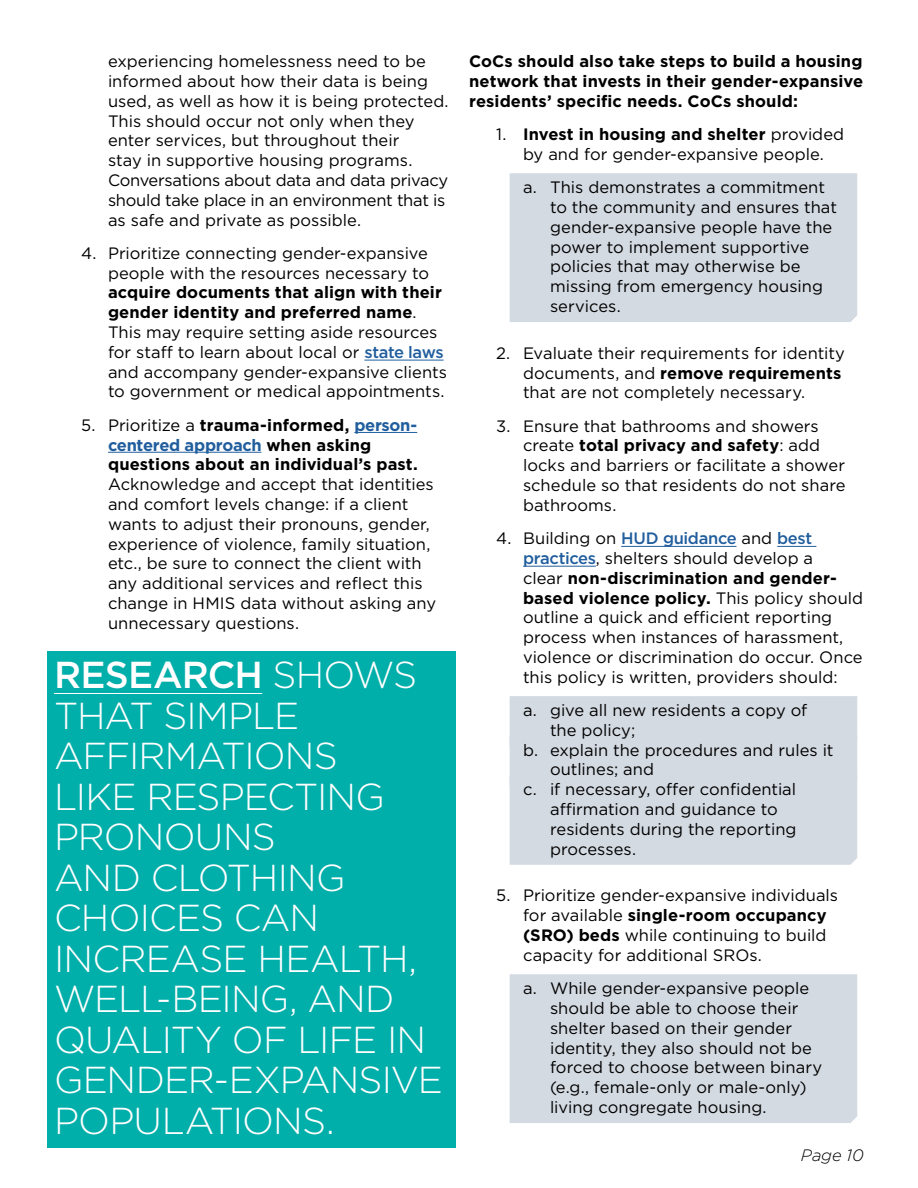
<style>
.page{position:relative;width:918px;height:1188px;background:#fff}
.page>*{position:absolute;margin:0;border:0;box-sizing:border-box;transform-origin:0 0}
.t1{font:300 37.5px/40.5px "Gotham";letter-spacing:-.025em;color:#fff}
.t2{font:16.5px/19.8px "Gotham";color:#000}
.t3{font:700 16.5px/19.8px "Gotham";letter-spacing:.005em;color:#000}
.t4{font:italic 300 16.5px "Gotham";letter-spacing:.005em;color:#000}
.s1{font-weight:700}
.s2{font-weight:500;color:#215e9e}
.s3{font-weight:400}
.s4{color:#215e9e}
.s5{font-weight:500}
</style>
<div class="page">
<hr style="left:364px;top:360px;width:80px;height:1px;background:#215e9e">
<hr style="left:354px;top:432px;width:63px;height:1px;background:#215e9e">
<hr style="left:108px;top:452px;width:153px;height:1px;background:#215e9e">
<div style="left:510px;top:173px;width:347px;height:149px;background:#d4dae2"></div>
<hr style="left:621px;top:546px;width:115px;height:1px;background:#215e9e">
<hr style="left:777px;top:546px;width:39px;height:1px;background:#215e9e">
<hr style="left:523px;top:566px;width:73px;height:1px;background:#215e9e">
<div style="left:510px;top:696px;width:347px;height:169px;background:#d4dae2"></div>
<div style="left:510px;top:974px;width:347px;height:149px;background:#d4dae2"></div>
<div style="left:47px;top:652px;width:409px;height:496px;background:#00aeaa"></div>
<hr style="left:54px;top:693px;width:208px;height:1px;background:#fff">
<p class="t2" style="left:108px;top:51px;width:342px">experiencing homelessness need to be informed about how their data is being used, as well as how it is being protected.<br>This should occur not only when they enter services, but throughout their<br>stay in supportive housing programs.<br>Conversations about data and data privacy should take place in an environment that is as safe and private as possible.</p>
<p class="t2" style="left:81px;top:243px;width:350px;text-align:right">4. Prioritize connecting gender-expansive people with the resources necessary to</p>
<p class="t2" style="left:108px;top:282px;width:341px"><span class="s1">acquire documents that align with their gender identity and preferred name</span>.<br>This may require setting aside resources for staff to learn about local or <span class="s2">state laws </span>and accompany gender-expansive clients to government or medical appointments.</p>
<p class="t3" style="left:108px;top:415px;width:311px;text-indent:-27px"><span class="s3">5. Prioritize a</span> trauma-informed, <span class="s4">person&shy;centered approach</span> when asking questions about an individual’s past.</p>
<p class="t2" style="left:108px;top:474px;width:330px">Acknowledge and accept that identities and comfort levels change: if a client wants to adjust their pronouns, gender, experience of violence, family situation, etc., be sure to connect the client with any additional services and reflect this change in HMIS data without asking any unnecessary questions.</p>
<h1 class="t1" style="left:54px;top:654px;width:391px"><span class="s5">RESEARCH</span> SHOWS<br>THAT SIMPLE<br>AFFIRMATIONS<br>LIKE RESPECTING<br>PRONOUNS<br>AND CLOTHING<br>CHOICES CAN<br>INCREASE HEALTH,<br>WELL-BEING, AND<br>QUALITY OF LIFE IN<br>GENDER-EXPANSIVE<br>POPULATIONS.</h1>
<p class="t3" style="left:469px;top:51px;width:396px;text-align:justify">CoCs should also take steps to build a housing network that invests in their gender-expansive residents’ specific needs. CoCs should:</p>
<p class="t2" style="left:496px;top:124px;width:350px;text-align:center">1. <span class="s1">Invest in housing and shelter</span> provided by and for gender-expansive people.</p>
<p class="t2" style="left:550px;top:177px;width:288px;text-indent:-27px">a. This demonstrates a commitment to the community and ensures that gender-expansive people have the power to implement supportive policies that may otherwise be missing from emergency housing services.</p>
<p class="t2" style="left:523px;top:343px;width:323px;text-indent:-27px">2. Evaluate their requirements for identity documents, and <span class="s1">remove requirements </span>that are not completely necessary.</p>
<p class="t2" style="left:523px;top:416px;width:324px;text-indent:-27px">3. Ensure that bathrooms and showers create <span class="s1">total privacy and safety</span>: add locks and barriers or facilitate a shower schedule so that residents do not share bathrooms.</p>
<p class="t2" style="left:523px;top:528px;width:342px;text-indent:-27px">4. Building on <span class="s2">HUD guidance</span> and <span class="s2">best practices</span>, shelters should develop a<br>clear <span class="s1">non-discrimination and gender&shy;based violence policy.</span> This policy should outline a quick and efficient reporting process when instances of harassment, violence or discrimination do occur. Once this policy is written, providers should:</p>
<p class="t2" style="left:523px;top:700px;width:286px">a. give all new residents a copy of</p>
<p class="t2" style="left:550px;top:720px;width:87px">the policy;</p>
<p class="t2" style="left:523px;top:740px;width:312px">b. explain the procedures and rules it</p>
<p class="t2" style="left:550px;top:759px;width:106px">outlines; and</p>
<p class="t2" style="left:523px;top:779px;width:275px">c. if necessary, offer confidential</p>
<p class="t2" style="left:550px;top:799px;width:229px">affirmation and guidance to</p>
<p class="t2" style="left:550px;top:819px;width:248px">residents during the reporting</p>
<p class="t2" style="left:550px;top:839px;width:88px">processes.</p>
<p class="t2" style="left:523px;top:885px;width:317px;text-indent:-27px">5. Prioritize gender-expansive individuals for available <span class="s1">single-room occupancy (SRO) beds</span> while continuing to build capacity for additional SROs.</p>
<p class="t2" style="left:550px;top:978px;width:274px;text-indent:-27px">a. While gender-expansive people should be able to choose their shelter based on their gender identity, they also should not be forced to choose between binary (e.g., female-only or male-only) living congregate housing.</p>
<p class="t4" style="left:801px;top:1144px;width:65px">Page 10</p>
</div>
